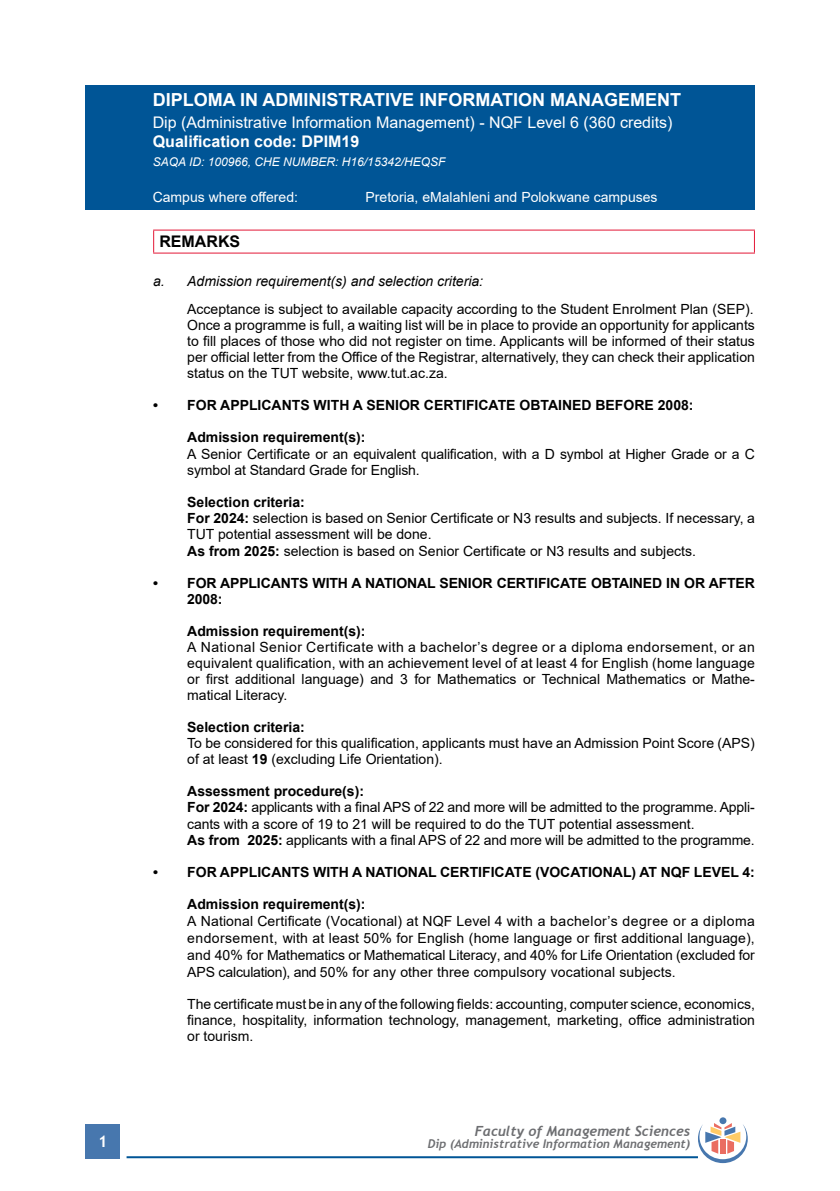
<style>
.page{position:relative;width:840px;height:1191px;background:#fff}
.page>*{position:absolute;margin:0;border:0;box-sizing:border-box;transform-origin:0 0}
.t1{font:700 18px "Arial";color:#fff}
.t2{font:16px "Arial";color:#fff}
.t3{font:700 16px "Arial";color:#fff}
.t4{font:700 16px "Arial";color:#000}
.t5{font:700 16px "Trebuchet MS";color:#fff}
.t6{font:14px/16px "Arial";color:#000;text-align:justify}
.t7{font:700 14px/16px "Arial";color:#000}
.t8{font:14px "Arial";color:#fff}
.t9{font:italic 14px "Arial";color:#000}
.t10{font:italic 700 14px "Trebuchet";color:#6d6e71}
.t11{font:italic 700 12px "Trebuchet";color:#6d6e71}
.t12{font:italic 12px "Arial";color:#fff}
.s1{font-weight:700}
</style>
<div class="page">
<div style="left:86px;top:1124px;width:34px;height:34px;background:#4777ae"></div>
<hr style="left:126px;top:1156px;width:571px;height:2px;background:#005596">
<div style="left:719px;top:1117px;width:7px;height:7px;background:#4777ae;border-radius:50%"></div>
<svg style="left:697px;top:1123px;width:50px;height:40px"></svg>
<div style="left:85px;top:85px;width:669px;height:125px;background:#005596"></div>
<hr style="left:153px;top:230px;width:601px;height:1px;background:#e31837">
<svg style="left:153px;top:231px;width:1px;height:21px"></svg>
<svg style="left:753px;top:231px;width:1px;height:21px"></svg>
<hr style="left:153px;top:252px;width:601px;height:1px;background:#e31837">
<p class="t5" style="left:98px;top:1131px;width:11px">1</p>
<p class="t1" style="left:153px;top:87px;width:529px">DIPLOMA IN ADMINISTRATIVE INFORMATION MANAGEMENT</p>
<p class="t2" style="left:153px;top:111px;width:521px">Dip (Administrative Information Management) - NQF Level 6 (360 credits)</p>
<p class="t3" style="left:153px;top:130px;width:208px">Qualification code: DPIM19</p>
<p class="t12" style="left:153px;top:154px;width:294px">SAQA ID: 100966, CHE NUMBER: H16/15342/HEQSF</p>
<p class="t8" style="left:153px;top:187px;width:147px">Campus where offered:</p>
<p class="t8" style="left:365px;top:187px;width:293px">Pretoria, eMalahleni and Polokwane campuses</p>
<p class="t4" style="left:159px;top:230px;width:82px">REMARKS</p>
<p class="t9" style="left:153px;top:272px;width:331px">a. Admission requirement(s) and selection criteria:</p>
<p class="t6" style="left:187px;top:301px;width:569px">Acceptance is subject to available capacity according to the Student Enrolment Plan (SEP).<br>Once a programme is full, a waiting list will be in place to provide an opportunity for applicants to fill places of those who did not register on time. Applicants will be informed of their status per official letter from the Office of the Registrar, alternatively, they can check their application status on the TUT website, www.tut.ac.za.</p>
<p class="t7" style="left:153px;top:398px;width:541px">• FOR APPLICANTS WITH A SENIOR CERTIFICATE OBTAINED BEFORE 2008:</p>
<p class="t7" style="left:187px;top:430px;width:180px">Admission requirement(s):</p>
<p class="t6" style="left:187px;top:445px;width:568px">A Senior Certificate or an equivalent qualification, with a D symbol at Higher Grade or a C symbol at Standard Grade for English.</p>
<p class="t6" style="left:187px;top:493px;width:569px;text-align:left"><span class="s1">Selection criteria:<br>For 2024:</span> selection is based on Senior Certificate or N3 results and subjects. If necessary, a TUT potential assessment will be done.<br><span class="s1">As from 2025:</span> selection is based on Senior Certificate or N3 results and subjects.</p>
<p class="t7" style="left:187px;top:575px;width:569px;text-indent:-34px">• FOR APPLICANTS WITH A NATIONAL SENIOR CERTIFICATE OBTAINED IN OR AFTER<br>2008:</p>
<p class="t7" style="left:187px;top:623px;width:180px">Admission requirement(s):</p>
<p class="t6" style="left:187px;top:639px;width:569px">A National Senior Certificate with a bachelor’s degree or a diploma endorsement, or an equivalent qualification, with an achievement level of at least 4 for English (home language or first additional language) and 3 for Mathematics or Technical Mathematics or Mathe&shy;matical Literacy.</p>
<p class="t7" style="left:187px;top:719px;width:119px">Selection criteria:</p>
<p class="t6" style="left:187px;top:735px;width:569px">To be considered for this qualification, applicants must have an Admission Point Score (APS) of at least <span class="s1">19</span> (excluding Life Orientation).</p>
<p class="t6" style="left:187px;top:782px;width:568px;text-align:left"><span class="s1">Assessment procedure(s):<br>For 2024:</span> applicants with a final APS of 22 and more will be admitted to the programme. Appli&shy;cants with a score of 19 to 21 will be required to do the TUT potential assessment.<br><span class="s1">As from 2025:</span> applicants with a final APS of 22 and more will be admitted to the programme.</p>
<p class="t7" style="left:153px;top:864px;width:603px">• FOR APPLICANTS WITH A NATIONAL CERTIFICATE (VOCATIONAL) AT NQF LEVEL 4:</p>
<p class="t7" style="left:187px;top:896px;width:180px">Admission requirement(s):</p>
<p class="t6" style="left:187px;top:912px;width:568px;line-height:16.8px">A National Certificate (Vocational) at NQF Level 4 with a bachelor’s degree or a diploma endorsement, with at least 50% for English (home language or first additional language), and 40% for Mathematics or Mathematical Literacy, and 40% for Life Orientation (excluded for APS calculation), and 50% for any other three compulsory vocational subjects.</p>
<p class="t6" style="left:187px;top:995px;width:569px">The certificate must be in any of the following fields: accounting, computer science, economics, finance, hospitality, information technology, management, marketing, office administration or tourism.</p>
<p class="t10" style="left:474px;top:1121px;width:217px">Faculty of Management Sciences</p>
<p class="t11" style="left:427px;top:1135px;width:264px">Dip (Administrative Information Management)</p>
</div>
